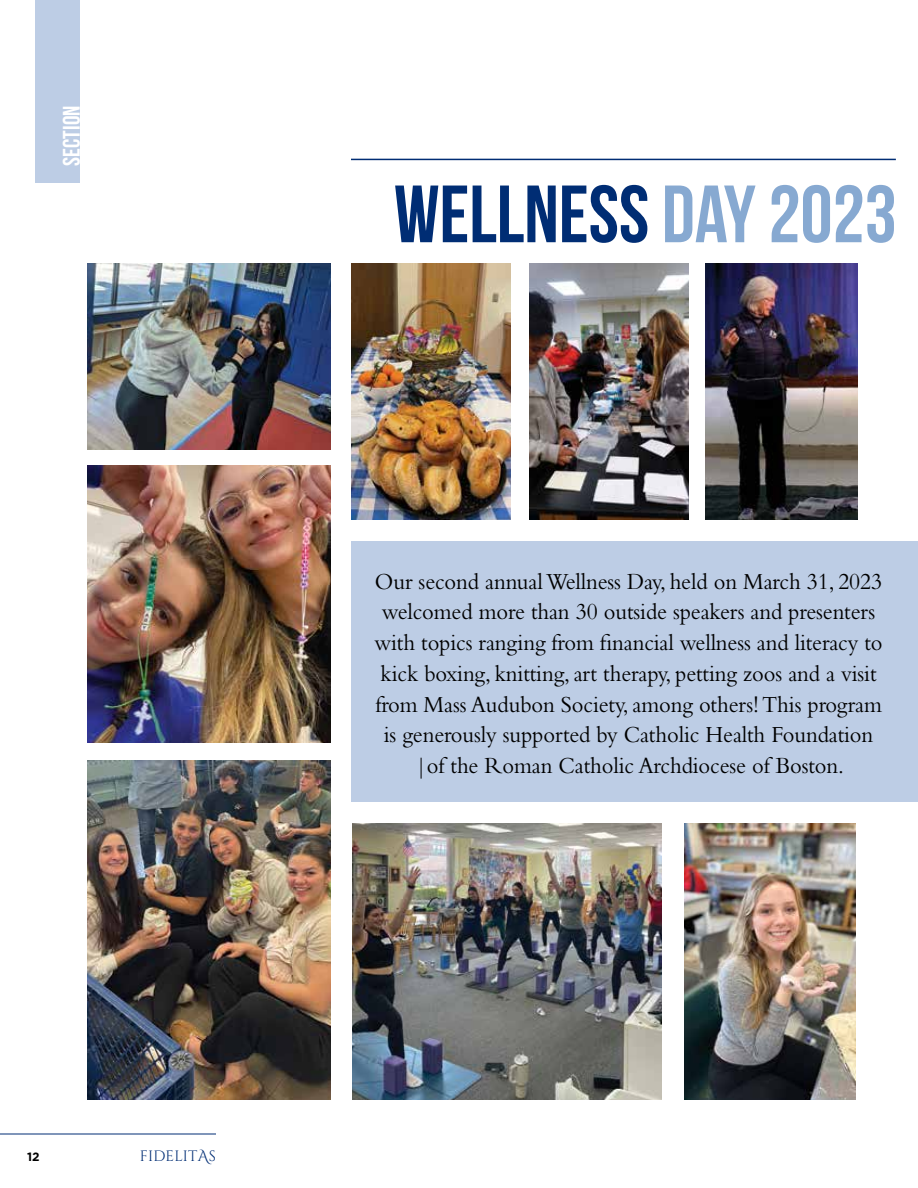
<style>
.page{position:relative;width:918px;height:1188px;background:#fff}
.page>*{position:absolute;margin:0;border:0;box-sizing:border-box;transform-origin:0 0}
.t1{font:81px "Bebas Neue";color:#002d74}
.t2{font:24px/30.8px "Bembo";letter-spacing:-.005em;color:#000;text-align:center;scale:.94 1}
.t3{font:24px "Bebas Neue";color:#fff}
.t4{font:15px "Cinzel";letter-spacing:.015em;color:#002d74}
.t5{font:700 12px "Gotham";color:#000}
.s1{font-family:"Cinzel Decorative"}
.s2{color:#87a9d1}
</style>
<div class="page">
<hr style="left:0;top:1134px;width:216px;height:1px;background:#002d74">
<div style="left:35px;top:0;width:45px;height:182px;background:#bdcde5"></div>
<hr style="left:351px;top:159px;width:545px;height:1px;background:#002d74">
<div style="left:351px;top:542px;width:567px;height:260px;background:#bdcde5"></div>
<img style="left:88px;top:263px;width:242px;height:186px">
<img style="left:88px;top:466px;width:242px;height:276px">
<img style="left:351px;top:263px;width:160px;height:257px">
<img style="left:529px;top:263px;width:160px;height:257px">
<img style="left:705px;top:263px;width:153px;height:257px">
<img style="left:353px;top:824px;width:309px;height:275px">
<img style="left:684px;top:824px;width:172px;height:275px">
<img style="left:88px;top:760px;width:243px;height:339px">
<p class="t3" style="left:58px;top:166px;width:61px;rotate:-90deg">SECTION</p>
<p class="t5" style="left:27px;top:1148px;width:14px">12</p>
<p class="t4" style="left:140px;top:1147px;width:78px">FIDELIT<span class="s1">A</span>S</p>
<h1 class="t1" style="left:394px;top:170px;width:504px">WELLNESS <span class="s2">DAY 2023</span></h1>
<p class="t2" style="left:375px;top:565px;width:542px">Our second annual Wellness Day, held on March 31, 2023 welcomed more than 30 outside speakers and presenters with topics ranging from financial wellness and literacy to kick boxing, knitting, art therapy, petting zoos and a visit from Mass Audubon Society, among others! This program is generously supported by Catholic Health Foundation |of the Roman Catholic Archdiocese of Boston.</p>
</div>
